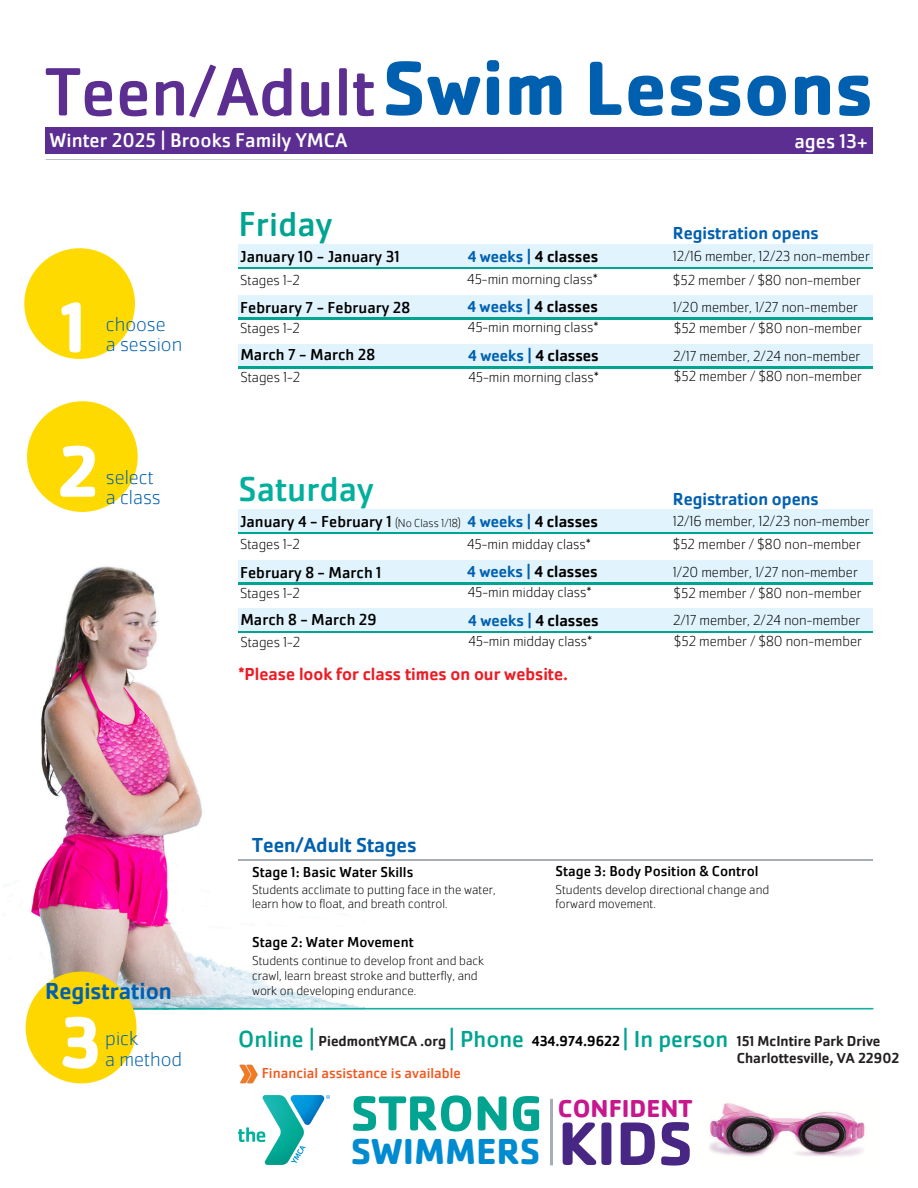
<style>
.page{position:relative;width:918px;height:1188px;background:#fff}
.page>*{position:absolute;margin:0;border:0;box-sizing:border-box;transform-origin:0 0}
.t1{font:700 79.65px "Cachet Pro";letter-spacing:.005em;color:#0060af}
.t2{font:700 75px "Cachet Pro";color:#fff}
.t3{font:70.8px "Cachet Pro";color:#5c2e91}
.t4{font:700 63.6px "Cachet Pro";color:#472783}
.t5{font:700 51px "Cachet Pro";color:#01a490}
.t6{font:700 37.5px "Cachet Pro";color:#008bd1}
.t7{font:36px "Cachet Pro";color:#00af9d}
.t8{font:36px "Cachet Pro";color:#01a490}
.t9{font:700 25.5px "Cachet Pro";color:#c6178d}
.t10{font:24px "Cachet Pro";color:#01a490}
.t11{font:500 24px "Cachet Pro";color:#0060af}
.t12{font:200 21px/20.2px "Cachet Pro";color:#0060af}
.t13{font:500 21px "Cachet Pro";color:#0060af}
.t14{font:20.7px "Cachet Pro";color:#fff}
.t15{font:500 18px "Cachet Pro";color:#ed1c24}
.t16{font:500 18px "Cachet Pro";color:#0060af}
.t17{font:16.5px "Cachet Pro";color:#000}
.t18{font:500 16.5px "Cachet Pro";color:#000}
.t19{font:200 15px "Cachet Pro";color:#000}
.t20{font:15px "Cachet Pro";color:#000}
.t21{font:500 15px "Cachet Pro";color:#231f20}
.t22{font:15px "Cachet Pro";color:#f15922}
.t23{font:500 15px "Cachet Pro";color:#000}
.t24{font:200 13.5px/14.7px "Cachet Pro";color:#000}
.t25{font:200 12px "Cachet Pro";color:#000}
.s1{color:#0060af}
</style>
<div class="page">
<div style="left:45px;top:127px;width:828px;height:27px;background:#5c2e91"></div>
<svg style="left:46px;top:159px;width:702px;height:1px"></svg>
<img style="left:30px;top:566px;width:334px;height:399px">
<img style="left:25px;top:965px;width:849px;height:119px">
<img style="left:235px;top:1064px;width:19px;height:19px">
<div style="left:24px;top:248px;width:111px;height:111px;background:#ffda00;border-radius:50%"></div>
<div style="left:27px;top:401px;width:111px;height:111px;background:#ffda00;border-radius:50%"></div>
<img style="left:709px;top:1103px;width:156px;height:54px">
<img style="left:551px;top:1099px;width:1px;height:67px">
<img style="left:238px;top:1095px;width:92px;height:70px">
<div style="left:238px;top:245px;width:635px;height:22px;background:#e1f4fd"></div>
<hr style="left:238px;top:267px;width:635px;height:2px;background:#01a490">
<div style="left:238px;top:295px;width:635px;height:23px;background:#e1f4fd"></div>
<hr style="left:238px;top:318px;width:635px;height:1px;background:#01a490">
<div style="left:238px;top:344px;width:635px;height:23px;background:#e1f4fd"></div>
<hr style="left:238px;top:367px;width:635px;height:1px;background:#01a490">
<div style="left:238px;top:560px;width:635px;height:23px;background:#e1f4fd"></div>
<hr style="left:238px;top:583px;width:635px;height:1px;background:#01a490">
<div style="left:238px;top:609px;width:635px;height:22px;background:#e1f4fd"></div>
<hr style="left:238px;top:631px;width:635px;height:2px;background:#01a490">
<div style="left:238px;top:510px;width:635px;height:22px;background:#e1f4fd"></div>
<hr style="left:238px;top:532px;width:635px;height:2px;background:#01a490">
<hr style="left:238px;top:860px;width:635px;height:1px;background:#a6adb5">
<h1 class="t3" style="left:45px;top:47px;width:332px">Teen/Adult</h1>
<h2 class="t1" style="left:382px;top:38px;width:492px">Swim Lessons</h2>
<p class="t14" style="left:50px;top:127px;width:299px">Winter 2025 | Brooks Family YMCA</p>
<p class="t14" style="left:794px;top:128px;width:75px">ages 13+</p>
<p class="t8" style="left:238px;top:201px;width:95px">Friday</p>
<p class="t16" style="left:673px;top:222px;width:147px">Registration opens</p>
<p class="t2" style="left:60px;top:280px;width:28px">1</p>
<p class="t12" style="left:106px;top:313px;width:61px">choose</p>
<p class="t12" style="left:106px;top:334px;width:78px">a session</p>
<p class="t2" style="left:58px;top:424px;width:43px">2</p>
<p class="t12" style="left:106px;top:466px;width:56px">select a class</p>
<p class="t18" style="left:468px;top:246px;width:132px"><span class="s1">4 weeks |</span> 4 classes</p>
<p class="t17" style="left:240px;top:246px;width:161px">January 10 - January 31</p>
<p class="t19" style="left:673px;top:247px;width:199px">12/16 member, 12/23 non-member</p>
<p class="t19" style="left:467px;top:269px;width:132px">45-min morning class*</p>
<p class="t19" style="left:240px;top:270px;width:61px">Stages 1-2</p>
<h5 class="t19" style="left:673px;top:270px;width:190px">$52 member / $80 non-member</h5>
<p class="t17" style="left:240px;top:297px;width:172px">February 7 - February 28</p>
<p class="t18" style="left:467px;top:296px;width:132px"><span class="s1">4 weeks |</span> 4 classes</p>
<p class="t19" style="left:673px;top:297px;width:187px">1/20 member, 1/27 non-member</p>
<p class="t19" style="left:240px;top:318px;width:61px">Stages 1-2</p>
<p class="t19" style="left:468px;top:318px;width:132px">45-min morning class*</p>
<p class="t19" style="left:674px;top:318px;width:190px">$52 member / $80 non-member</p>
<p class="t17" style="left:240px;top:344px;width:136px">March 7 - March 28</p>
<p class="t18" style="left:468px;top:345px;width:132px"><span class="s1">4 weeks |</span> 4 classes</p>
<p class="t19" style="left:673px;top:346px;width:189px">2/17 member, 2/24 non-member</p>
<p class="t19" style="left:240px;top:367px;width:61px">Stages 1-2</p>
<p class="t19" style="left:468px;top:367px;width:132px">45-min morning class*</p>
<p class="t19" style="left:674px;top:367px;width:190px">$52 member / $80 non-member</p>
<p class="t7" style="left:238px;top:466px;width:137px">Saturday</p>
<p class="t16" style="left:673px;top:488px;width:147px">Registration opens</p>
<p class="t25" style="left:395px;top:515px;width:67px">(No Class 1/18)</p>
<p class="t18" style="left:468px;top:511px;width:132px"><span class="s1">4 weeks |</span> 4 classes</p>
<p class="t17" style="left:240px;top:511px;width:153px">January 4 - February 1</p>
<p class="t19" style="left:673px;top:512px;width:199px">12/16 member, 12/23 non-member</p>
<p class="t19" style="left:467px;top:534px;width:125px">45-min midday class*</p>
<p class="t19" style="left:240px;top:535px;width:61px">Stages 1-2</p>
<p class="t19" style="left:673px;top:535px;width:190px">$52 member / $80 non-member</p>
<p class="t17" style="left:240px;top:562px;width:143px">February 8 - March 1</p>
<p class="t18" style="left:467px;top:561px;width:132px"><span class="s1">4 weeks |</span> 4 classes</p>
<p class="t19" style="left:673px;top:562px;width:187px">1/20 member, 1/27 non-member</p>
<p class="t19" style="left:240px;top:583px;width:61px">Stages 1-2</p>
<p class="t19" style="left:468px;top:583px;width:125px">45-min midday class*</p>
<p class="t19" style="left:674px;top:583px;width:190px">$52 member / $80 non-member</p>
<p class="t17" style="left:240px;top:609px;width:138px">March 8 - March 29</p>
<p class="t18" style="left:468px;top:610px;width:132px"><span class="s1">4 weeks |</span> 4 classes</p>
<p class="t19" style="left:673px;top:611px;width:189px">2/17 member, 2/24 non-member</p>
<p class="t19" style="left:240px;top:632px;width:61px">Stages 1-2</p>
<p class="t19" style="left:468px;top:632px;width:125px">45-min midday class*</p>
<p class="t19" style="left:674px;top:632px;width:190px">$52 member / $80 non-member</p>
<p class="t15" style="left:238px;top:663px;width:331px">*Please look for class times on our website.</p>
<p class="t11" style="left:45px;top:976px;width:128px">Registration</p>
<h5 class="t2" style="left:60px;top:995px;width:43px">3</h5>
<p class="t12" style="left:105px;top:1028px;width:34px">pick</p>
<p class="t12" style="left:105px;top:1049px;width:78px">a method</p>
<p class="t13" style="left:252px;top:832px;width:166px">Teen/Adult Stages</p>
<p class="t24" style="left:252px;top:882px;width:245px">Students acclimate to putting face in the water, learn how to float, and breath control.</p>
<p class="t20" style="left:252px;top:862px;width:163px">Stage 1: Basic Water Skills</p>
<p class="t20" style="left:252px;top:932px;width:163px">Stage 2: Water Movement</p>
<p class="t24" style="left:252px;top:953px;width:233px">Students continue to develop front and back crawl, learn breast stroke and butterfly, and work on developing endurance.</p>
<p class="t20" style="left:555px;top:862px;width:205px">Stage 3: Body Position &amp; Control</p>
<p class="t24" style="left:555px;top:882px;width:215px">Students develop directional change and forward movement.</p>
<p class="t10" style="left:238px;top:1024px;width:78px">Online |</p>
<p class="t10" style="left:449px;top:1024px;width:77px">| Phone</p>
<p class="t10" style="left:623px;top:1024px;width:107px">| In person</p>
<p class="t22" style="left:262px;top:1064px;width:201px">Financial assistance is available</p>
<p class="t21" style="left:319px;top:1032px;width:129px">PiedmontYMCA .org</p>
<p class="t23" style="left:532px;top:1031px;width:90px">434.974.9622</p>
<p class="t21" style="left:737px;top:1032px;width:145px">151 McIntire Park Drive</p>
<p class="t21" style="left:737px;top:1049px;width:164px">Charlottesville, VA 22902</p>
<p class="t5" style="left:351px;top:1081px;width:193px">STRONG</p>
<p class="t6" style="left:351px;top:1128px;width:191px">SWIMMERS</p>
<p class="t9" style="left:558px;top:1093px;width:136px">CONFIDENT</p>
<p class="t4" style="left:558px;top:1103px;width:136px">KIDS</p>
</div>
